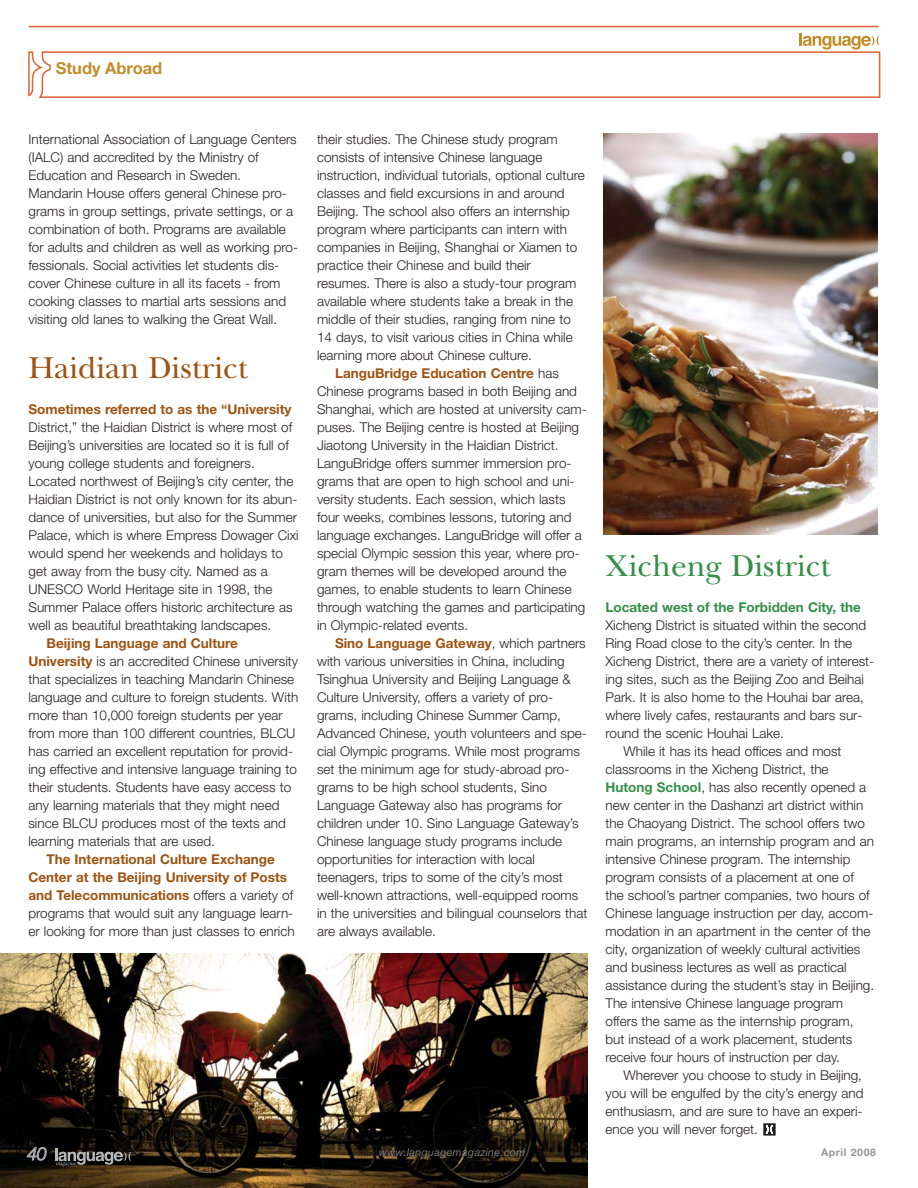
<style>
.page{position:relative;width:918px;height:1188px;background:#fff}
.page>*{position:absolute;margin:0;border:0;box-sizing:border-box;transform-origin:0 0}
.t1{font:31.5px "New Baskerville";color:#9e5312}
.t2{font:31.5px "New Baskerville";color:#348f47}
.t3{font:italic 300 18px "Helvetica Neue";color:#a7a9ac}
.t4{font:700 16.5px "Helvetica Neue";color:#c28d2b}
.t5{font:300 13.5px/18px "Helvetica Neue";color:#231f20}
.t6{font:700 13.5px "Helvetica Neue";color:#9e5312}
.t7{font:700 13.5px "Helvetica Neue";color:#348f47}
.t8{font:italic 300 10.5px "Helvetica Neue";letter-spacing:.055em;color:#939598}
.t9{font:700 10.5px "Helvetica Neue";letter-spacing:.055em;color:#939598}
.s1{font-weight:700;color:#9e5312}
.s2{font-weight:300;color:#231f20}
.s3{font-weight:700;color:#348f47}
</style>
<div class="page">
<img style="left:0;top:954px;width:587px;height:234px">
<svg style="left:55px;top:1149px;width:76px;height:17px"></svg>
<hr style="left:29px;top:26px;width:850px;height:1px;background:#dc652f">
<svg style="left:28px;top:33px;width:853px;height:65px"></svg>
<div style="left:763px;top:1123px;width:13px;height:13px;background:#231f20;border:1px solid #231f20"></div>
<svg style="left:766px;top:1125px;width:7px;height:9px"></svg>
<img style="left:604px;top:133px;width:274px;height:401px">
<p class="t4" style="left:56px;top:63px;width:108px">Study Abroad</p>
<p class="t5" style="left:28px;top:131px;width:271px">International Association of Language Centers (IALC) and accredited by the Ministry of Education and Research in Sweden.<br>Mandarin House offers general Chinese pro&shy;grams in group settings, private settings, or a combination of both. Programs are available for adults and children as well as working pro&shy;fessionals. Social activities let students dis&shy;cover Chinese culture in all its facets - from cooking classes to martial arts sessions and visiting old lanes to walking the Great Wall.</p>
<h1 class="t1" style="left:28px;top:357px;width:221px">Haidian District</h1>
<p class="t6" style="left:28px;top:404px;width:265px">Sometimes referred to as the “University</p>
<p class="t5" style="left:28px;top:419px;width:272px">District,” the Haidian District is where most of Beijing’s universities are located so it is full of young college students and foreigners.<br>Located northwest of Beijing’s city center, the Haidian District is not only known for its abun&shy;dance of universities, but also for the Summer Palace, which is where Empress Dowager Cixi would spend her weekends and holidays to get away from the busy city. Named as a UNESCO World Heritage site in 1998, the Summer Palace offers historic architecture as well as beautiful breathtaking landscapes.</p>
<p class="t5" style="left:28px;top:635px;width:271px;text-indent:18px"><span class="s1">Beijing Language and Culture University</span> is an accredited Chinese university that specializes in teaching Mandarin Chinese language and culture to foreign students. With more than 10,000 foreign students per year from more than 100 different countries, BLCU has carried an excellent reputation for provid&shy;ing effective and intensive language training to their students. Students have easy access to any learning materials that they might need since BLCU produces most of the texts and learning materials that are used.</p>
<p class="t5" style="left:28px;top:851px;width:268px;text-align:center"><span class="s1">The International Culture Exchange Center at the Beijing University of Posts and Telecommunications</span> offers a variety of programs that would suit any language learn&shy;er looking for more than just classes to enrich</p>
<p class="t5" style="left:317px;top:131px;width:242px">their studies. The Chinese study program</p>
<p class="t5" style="left:317px;top:149px;width:227px">consists of intensive Chinese language</p>
<p class="t5" style="left:317px;top:167px;width:269px">instruction, individual tutorials, optional culture</p>
<p class="t5" style="left:317px;top:185px;width:249px">classes and field excursions in and around</p>
<p class="t5" style="left:317px;top:203px;width:254px">Beijing. The school also offers an internship</p>
<p class="t5" style="left:317px;top:221px;width:252px">program where participants can intern with</p>
<p class="t5" style="left:317px;top:239px;width:262px">companies in Beijing, Shanghai or Xiamen to</p>
<p class="t5" style="left:317px;top:257px;width:215px">practice their Chinese and build their</p>
<p class="t5" style="left:317px;top:275px;width:261px">resumes. There is also a study-tour program</p>
<p class="t5" style="left:317px;top:293px;width:258px">available where students take a break in the</p>
<p class="t5" style="left:317px;top:311px;width:255px">middle of their studies, ranging from nine to</p>
<p class="t5" style="left:317px;top:329px;width:257px">14 days, to visit various cities in China while</p>
<p class="t5" style="left:317px;top:347px;width:216px">learning more about Chinese culture.</p>
<p class="t6" style="left:335px;top:368px;width:225px">LanguBridge Education Centre <span class="s2">has</span></p>
<p class="t5" style="left:317px;top:383px;width:262px">Chinese programs based in both Beijing and</p>
<p class="t5" style="left:317px;top:401px;width:271px">Shanghai, which are hosted at university cam-</p>
<p class="t5" style="left:317px;top:419px;width:264px">puses. The Beijing centre is hosted at Beijing</p>
<p class="t5" style="left:317px;top:437px;width:243px">Jiaotong University in the Haidian District.</p>
<p class="t5" style="left:317px;top:455px;width:256px">LanguBridge offers summer immersion pro-</p>
<p class="t5" style="left:317px;top:473px;width:259px">grams that are open to high school and uni-</p>
<p class="t5" style="left:317px;top:491px;width:250px">versity students. Each session, which lasts</p>
<p class="t5" style="left:317px;top:509px;width:256px">four weeks, combines lessons, tutoring and</p>
<p class="t5" style="left:317px;top:527px;width:266px">language exchanges. LanguBridge will offer a</p>
<p class="t5" style="left:317px;top:545px;width:264px">special Olympic session this year, where pro-</p>
<p class="t5" style="left:317px;top:563px;width:251px">gram themes will be developed around the</p>
<p class="t5" style="left:317px;top:581px;width:256px">games, to enable students to learn Chinese</p>
<p class="t5" style="left:317px;top:599px;width:270px">through watching the games and participating</p>
<p class="t5" style="left:317px;top:617px;width:153px">in Olympic-related events.</p>
<p class="t6" style="left:335px;top:638px;width:252px">Sino Language Gateway<span class="s2">, which partners</span></p>
<p class="t5" style="left:317px;top:653px;width:249px">with various universities in China, including</p>
<p class="t5" style="left:317px;top:671px;width:255px">Tsinghua University and Beijing Language &amp;</p>
<p class="t5" style="left:317px;top:689px;width:238px">Culture University, offers a variety of pro-</p>
<p class="t5" style="left:317px;top:707px;width:245px">grams, including Chinese Summer Camp,</p>
<p class="t5" style="left:317px;top:725px;width:271px">Advanced Chinese, youth volunteers and spe-</p>
<p class="t5" style="left:317px;top:743px;width:264px">cial Olympic programs. While most programs</p>
<p class="t5" style="left:317px;top:761px;width:254px">set the minimum age for study-abroad pro-</p>
<p class="t5" style="left:317px;top:779px;width:231px">grams to be high school students, Sino</p>
<p class="t5" style="left:317px;top:797px;width:246px">Language Gateway also has programs for</p>
<p class="t5" style="left:317px;top:815px;width:263px">children under 10. Sino Language Gateway’s</p>
<p class="t5" style="left:317px;top:833px;width:247px">Chinese language study programs include</p>
<p class="t5" style="left:317px;top:851px;width:219px">opportunities for interaction with local</p>
<p class="t5" style="left:317px;top:869px;width:247px">teenagers, trips to some of the city’s most</p>
<p class="t5" style="left:317px;top:887px;width:263px">well-known attractions, well-equipped rooms</p>
<p class="t5" style="left:317px;top:905px;width:272px">in the universities and bilingual counselors that</p>
<p class="t5" style="left:317px;top:923px;width:120px">are always available.</p>
<h1 class="t2" style="left:605px;top:555px;width:227px">Xicheng District</h1>
<p class="t7" style="left:605px;top:602px;width:257px">Located west of the Forbidden City, the</p>
<p class="t5" style="left:605px;top:617px;width:262px">Xicheng District is situated within the second</p>
<p class="t5" style="left:605px;top:635px;width:248px">Ring Road close to the city’s center. In the</p>
<p class="t5" style="left:605px;top:653px;width:270px">Xicheng District, there are a variety of interest-</p>
<p class="t5" style="left:605px;top:671px;width:260px">ing sites, such as the Beijing Zoo and Beihai</p>
<p class="t5" style="left:605px;top:689px;width:260px">Park. It is also home to the Houhai bar area,</p>
<p class="t5" style="left:605px;top:707px;width:259px">where lively cafes, restaurants and bars sur-</p>
<p class="t5" style="left:605px;top:725px;width:180px">round the scenic Houhai Lake.</p>
<p class="t5" style="left:624px;top:743px;width:220px">While it has its head offices and most</p>
<p class="t5" style="left:605px;top:761px;width:225px">classrooms in the Xicheng District, the</p>
<p class="t5" style="left:605px;top:779px;width:262px"><span class="s3">Hutong School</span>, has also recently opened a</p>
<p class="t5" style="left:605px;top:797px;width:259px">new center in the Dashanzi art district within</p>
<p class="t5" style="left:605px;top:815px;width:261px">the Chaoyang District. The school offers two</p>
<p class="t5" style="left:605px;top:833px;width:270px">main programs, an internship program and an</p>
<p class="t5" style="left:605px;top:851px;width:246px">intensive Chinese program. The internship</p>
<p class="t5" style="left:605px;top:869px;width:250px">program consists of a placement at one of</p>
<p class="t5" style="left:605px;top:887px;width:266px">the school’s partner companies, two hours of</p>
<p class="t5" style="left:605px;top:905px;width:269px">Chinese language instruction per day, accom-</p>
<p class="t5" style="left:605px;top:923px;width:266px">modation in an apartment in the center of the</p>
<p class="t5" style="left:605px;top:941px;width:256px">city, organization of weekly cultural activities</p>
<p class="t5" style="left:605px;top:959px;width:243px">and business lectures as well as practical</p>
<p class="t5" style="left:605px;top:977px;width:270px">assistance during the student’s stay in Beijing.</p>
<p class="t5" style="left:605px;top:995px;width:239px">The intensive Chinese language program</p>
<p class="t5" style="left:605px;top:1013px;width:249px">offers the same as the internship program,</p>
<p class="t5" style="left:605px;top:1031px;width:248px">but instead of a work placement, students</p>
<p class="t5" style="left:605px;top:1049px;width:236px">receive four hours of instruction per day.</p>
<p class="t5" style="left:624px;top:1067px;width:240px">Wherever you choose to study in Beijing,</p>
<p class="t5" style="left:605px;top:1085px;width:260px">you will be engulfed by the city’s energy and</p>
<p class="t5" style="left:605px;top:1103px;width:259px">enthusiasm, and are sure to have an experi-</p>
<p class="t5" style="left:605px;top:1121px;width:154px">ence you will never forget.</p>
<h2 class="t3" style="left:27px;top:1147px;width:21px">40</h2>
<p class="t8" style="left:379px;top:1149px;width:148px">www.languagemagazine.com</p>
<p class="t9" style="left:821px;top:1149px;width:56px">April 2008</p>
</div>
